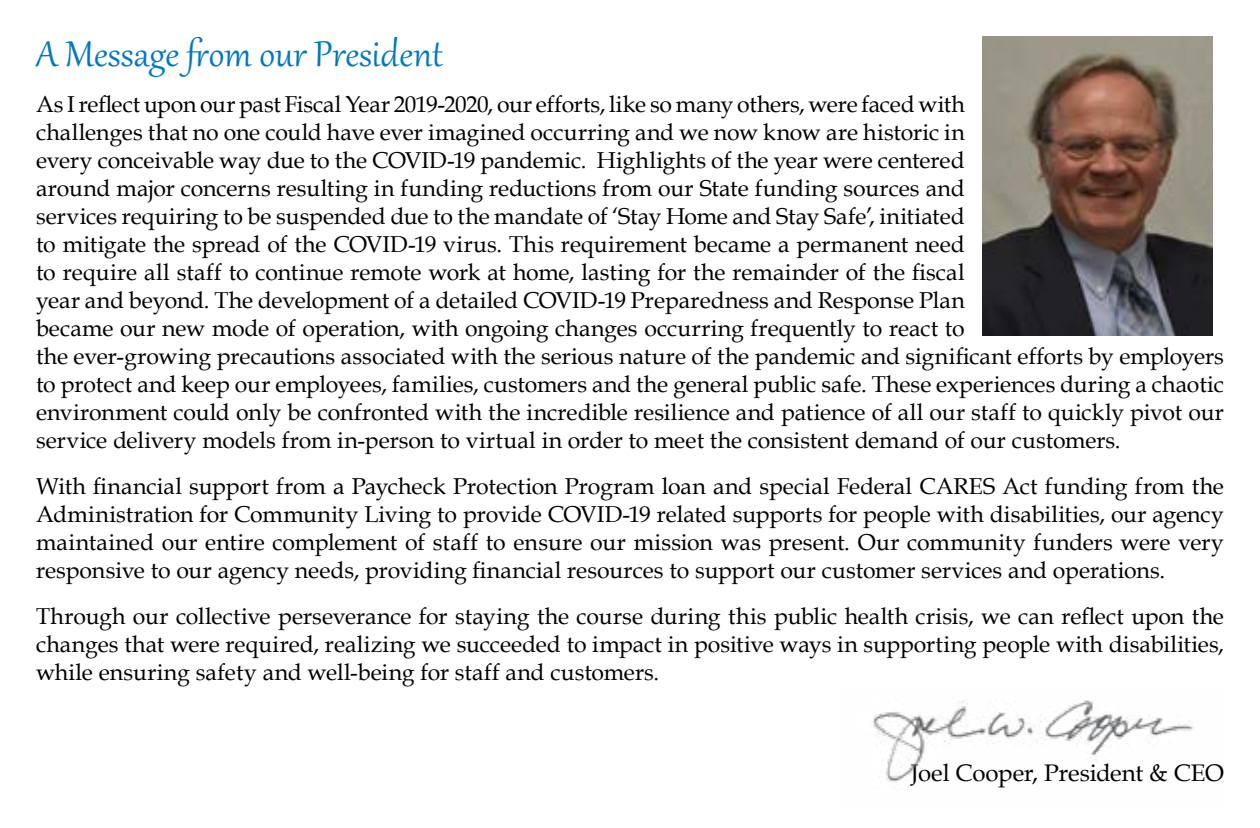
<style>
.page{position:relative;width:1260px;height:828px;background:#fff}
.page>*{position:absolute;margin:0;border:0;box-sizing:border-box;transform-origin:0 0}
.headings{font:44px "Gabriola";letter-spacing:.005em;color:#0079c1}
.t1{font:24px "Book Antiqua";letter-spacing:-.005em;color:#000}
.copy{font:23px/28px "Book Antiqua";color:#000;text-align:justify}
</style>
<div class="page">
<img style="left:873px;top:700px;width:321px;height:82px">
<img style="left:983px;top:36px;width:229px;height:300px">
<p class="headings" style="left:36px;top:25px;width:408px">A Message from our President</p>
<p class="copy" style="left:36px;top:90px;width:1190px;text-align:left">As I reflect upon our past Fiscal Year 2019-2020, our efforts, like so many others, were faced with<br>challenges that no one could have ever imagined occurring and we now know are historic in<br>every conceivable way due to the COVID-19 pandemic. Highlights of the year were centered<br>around major concerns resulting in funding reductions from our State funding sources and<br>services requiring to be suspended due to the mandate of ‘Stay Home and Stay Safe’, initiated<br>to mitigate the spread of the COVID-19 virus. This requirement became a permanent need<br>to require all staff to continue remote work at home, lasting for the remainder of the fiscal<br>year and beyond. The development of a detailed COVID-19 Preparedness and Response Plan<br>became our new mode of operation, with ongoing changes occurring frequently to react to<br>the ever-growing precautions associated with the serious nature of the pandemic and significant efforts by employers to protect and keep our employees, families, customers and the general public safe. These experiences during a chaotic environment could only be confronted with the incredible resilience and patience of all our staff to quickly pivot our service delivery models from in-person to virtual in order to meet the consistent demand of our customers.</p>
<p class="copy" style="left:36px;top:472px;width:1190px">With financial support from a Paycheck Protection Program loan and special Federal CARES Act funding from the Administration for Community Living to provide COVID-19 related supports for people with disabilities, our agency maintained our entire complement of staff to ensure our mission was present. Our community funders were very responsive to our agency needs, providing financial resources to support our customer services and operations.</p>
<p class="copy" style="left:36px;top:602px;width:1190px">Through our collective perseverance for staying the course during this public health crisis, we can reflect upon the changes that were required, realizing we succeeded to impact in positive ways in supporting people with disabilities, while ensuring safety and well-being for staff and customers.</p>
<p class="t1" style="left:911px;top:756px;width:315px">Joel Cooper, President &amp; CEO</p>
</div>
